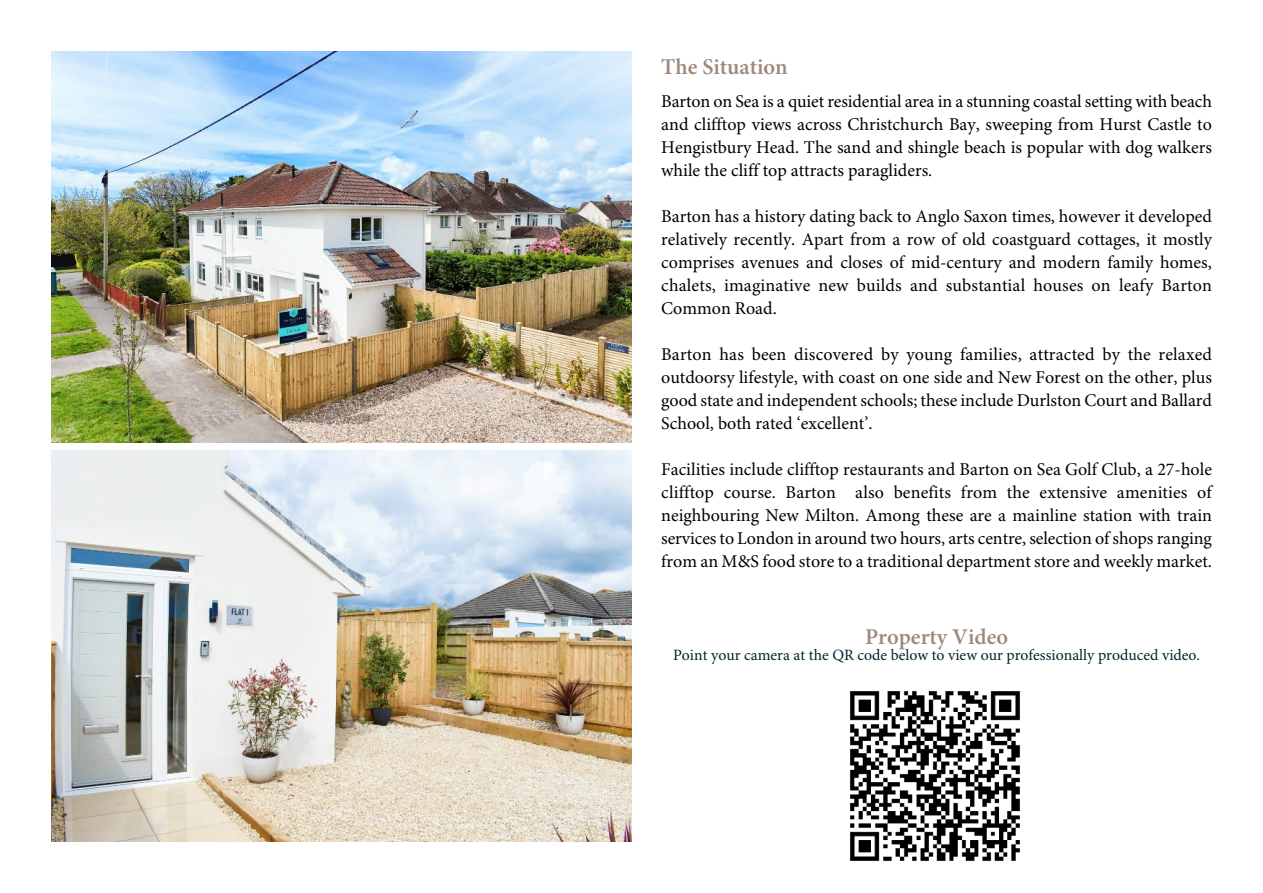
<style>
.page{position:relative;width:1263px;height:893px;background:#fff}
.page>*{position:absolute;margin:0;border:0;box-sizing:border-box;transform-origin:0 0}
.t1{font:600 22.5px "Minion Pro";color:#9e887b}
.t2{font:18px/23px "Minion Pro";color:#000;text-align:justify}
.t3{font:15.75px "Minion Pro";color:#02252e}
</style>
<div class="page">
<img style="left:51px;top:51px;width:580px;height:391px">
<img style="left:51px;top:451px;width:580px;height:391px">
<img style="left:850px;top:691px;width:170px;height:170px">
<p class="t1" style="left:661px;top:57px;width:128px">The Situation</p>
<p class="t2" style="left:661px;top:92px;width:552px">Barton on Sea is a quiet residential area in a stunning coastal setting with beach and clifftop views across Christchurch Bay, sweeping from Hurst Castle to Hengistbury Head. The sand and shingle beach is popular with dog walkers while the cliff top attracts paragliders.</p>
<p class="t2" style="left:661px;top:207px;width:552px">Barton has a history dating back to Anglo Saxon times, however it developed relatively recently. Apart from a row of old coastguard cottages, it mostly comprises avenues and closes of mid-century and modern family homes, chalets, imaginative new builds and substantial houses on leafy Barton Common Road.</p>
<p class="t2" style="left:661px;top:345px;width:552px">Barton has been discovered by young families, attracted by the relaxed outdoorsy lifestyle, with coast on one side and New Forest on the other, plus good state and independent schools; these include Durlston Court and Ballard School, both rated ‘excellent’.</p>
<p class="t2" style="left:661px;top:460px;width:552px">Facilities include clifftop restaurants and Barton on Sea Golf Club, a 27-hole clifftop course. Barton also benefits from the extensive amenities of neighbouring New Milton. Among these are a mainline station with train services to London in around two hours, arts centre, selection of shops ranging from an M&amp;S food store to a traditional department store and weekly market.</p>
<p class="t1" style="left:865px;top:628px;width:144px">Property Video</p>
<p class="t3" style="left:673px;top:649px;width:529px">Point your camera at the QR code below to view our professionally produced video.</p>
</div>
